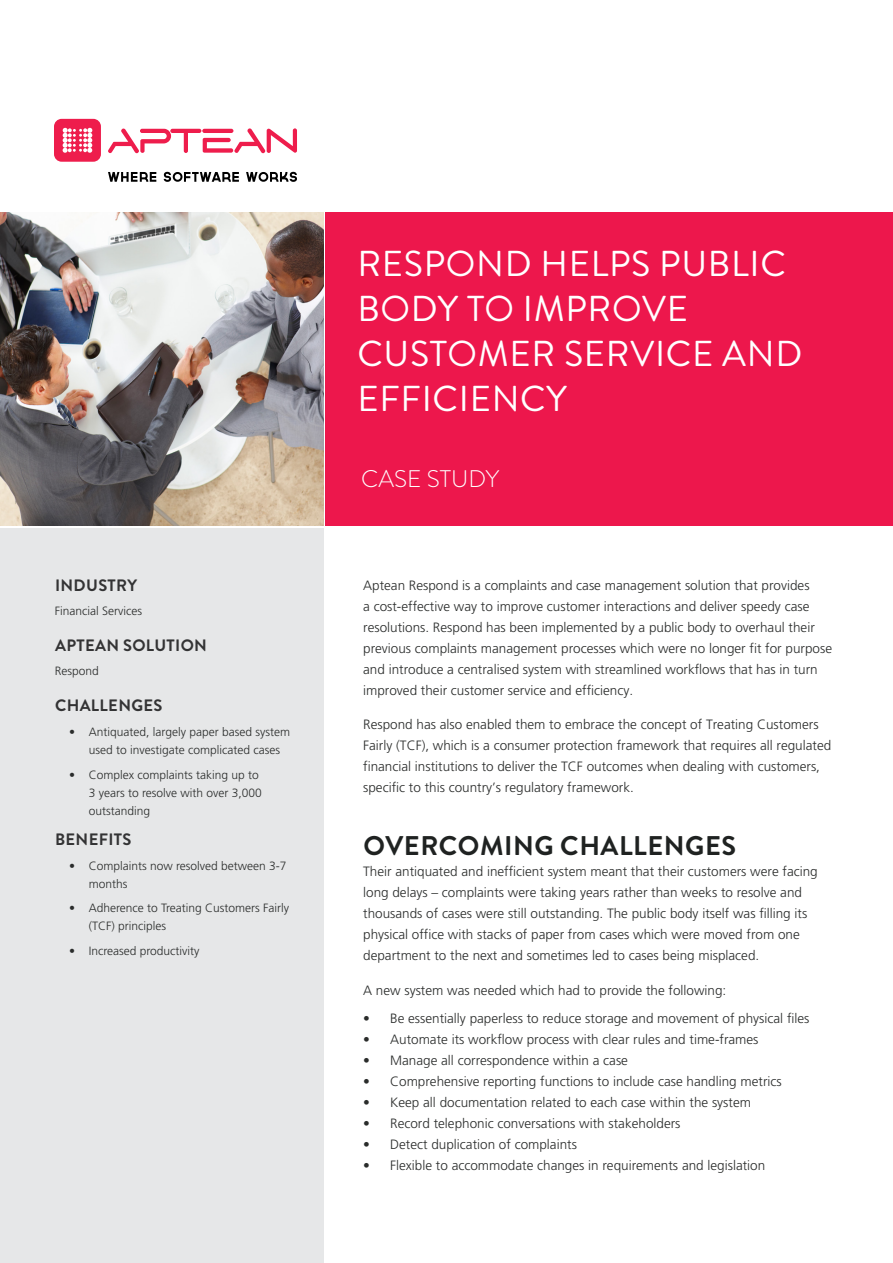
<style>
.page{position:relative;width:893px;height:1263px;background:#fff}
.page>*{position:absolute;margin:0;border:0;box-sizing:border-box;transform-origin:0 0}
.t1{font:36px/45px "Brandon Grotesque";letter-spacing:.02em;color:#fff}
.t2{font:700 27px "Brandon Grotesque";letter-spacing:.02em;color:#1f2221}
.t3{font:300 24px "Brandon Grotesque";color:#fff}
.t4{font:700 16.5px "Brandon Grotesque";letter-spacing:.02em;color:#333334}
.t5{font:300 13.5px/21px "Frutiger LT Std";color:#2a2c2b}
.t6{font:300 12px/18px "Frutiger LT Std";color:#2a2c2b}
</style>
<div class="page">
<div style="left:325px;top:212px;width:568px;height:314px;background:#ed174c"></div>
<img style="left:0;top:212px;width:323px;height:314px">
<div style="left:0;top:528px;width:323px;height:735px;background:#e6e7e8"></div>
<svg style="left:108px;top:172px;width:48px;height:10px"></svg>
<svg style="left:164px;top:172px;width:75px;height:10px"></svg>
<svg style="left:246px;top:172px;width:51px;height:10px"></svg>
<div style="left:54px;top:119px;width:47px;height:43px;background:#ee1d4c;border-radius:8px"></div>
<svg style="left:108px;top:128px;width:189px;height:25px"></svg>
<svg style="left:63px;top:128px;width:29px;height:25px"></svg>
<p class="t4" style="left:55px;top:574px;width:84px">INDUSTRY</p>
<p class="t6" style="left:55px;top:602px;width:89px">Financial Services</p>
<p class="t4" style="left:55px;top:634px;width:153px">APTEAN SOLUTION</p>
<p class="t6" style="left:55px;top:662px;width:46px">Respond</p>
<p class="t4" style="left:55px;top:694px;width:109px">CHALLENGES</p>
<p class="t6" style="left:89px;top:723px;width:203px;text-indent:-20px">• Antiquated, largely paper based system used to investigate complicated cases</p>
<p class="t6" style="left:89px;top:766px;width:175px;text-indent:-20px">• Complex complaints taking up to<br>3 years to resolve with over 3,000 outstanding</p>
<p class="t4" style="left:55px;top:828px;width:78px">BENEFITS</p>
<p class="t6" style="left:89px;top:857px;width:199px;text-indent:-20px">• Complaints now resolved between 3-7 months</p>
<p class="t6" style="left:89px;top:899px;width:202px;text-indent:-20px">• Adherence to Treating Customers Fairly (TCF) principles</p>
<p class="t6" style="left:69px;top:942px;width:132px">• Increased productivity</p>
<h1 class="t1" style="left:357px;top:241px;width:446px">RESPOND HELPS PUBLIC<br>BODY TO IMPROVE<br>CUSTOMER SERVICE AND<br>EFFICIENCY</h1>
<h3 class="t3" style="left:361px;top:462px;width:139px">CASE STUDY</h3>
<p class="t5" style="left:363px;top:575px;width:470px">Aptean Respond is a complaints and case management solution that provides<br>a cost-effective way to improve customer interactions and deliver speedy case resolutions. Respond has been implemented by a public body to overhaul their previous complaints management processes which were no longer fit for purpose and introduce a centralised system with streamlined workflows that has in turn improved their customer service and efficiency.</p>
<p class="t5" style="left:363px;top:714px;width:470px">Respond has also enabled them to embrace the concept of Treating Customers Fairly (TCF), which is a consumer protection framework that requires all regulated financial institutions to deliver the TCF outcomes when dealing with customers, specific to this country’s regulatory framework.</p>
<h2 class="t2" style="left:363px;top:827px;width:374px">OVERCOMING CHALLENGES</h2>
<p class="t5" style="left:363px;top:861px;width:456px">Their antiquated and inefficient system meant that their customers were facing long delays – complaints were taking years rather than weeks to resolve and thousands of cases were still outstanding. The public body itself was filling its physical office with stacks of paper from cases which were moved from one department to the next and sometimes led to cases being misplaced.</p>
<p class="t5" style="left:363px;top:980px;width:365px">A new system was needed which had to provide the following:</p>
<p class="t5" style="left:363px;top:1008px;width:448px">• Be essentially paperless to reduce storage and movement of physical files</p>
<p class="t5" style="left:363px;top:1029px;width:397px">• Automate its workflow process with clear rules and time-frames</p>
<p class="t5" style="left:363px;top:1050px;width:266px">• Manage all correspondence within a case</p>
<p class="t5" style="left:363px;top:1071px;width:420px">• Comprehensive reporting functions to include case handling metrics</p>
<p class="t5" style="left:363px;top:1092px;width:389px">• Keep all documentation related to each case within the system</p>
<p class="t5" style="left:363px;top:1113px;width:319px">• Record telephonic conversations with stakeholders</p>
<p class="t5" style="left:363px;top:1134px;width:215px">• Detect duplication of complaints</p>
<p class="t5" style="left:363px;top:1155px;width:404px">• Flexible to accommodate changes in requirements and legislation</p>
</div>
